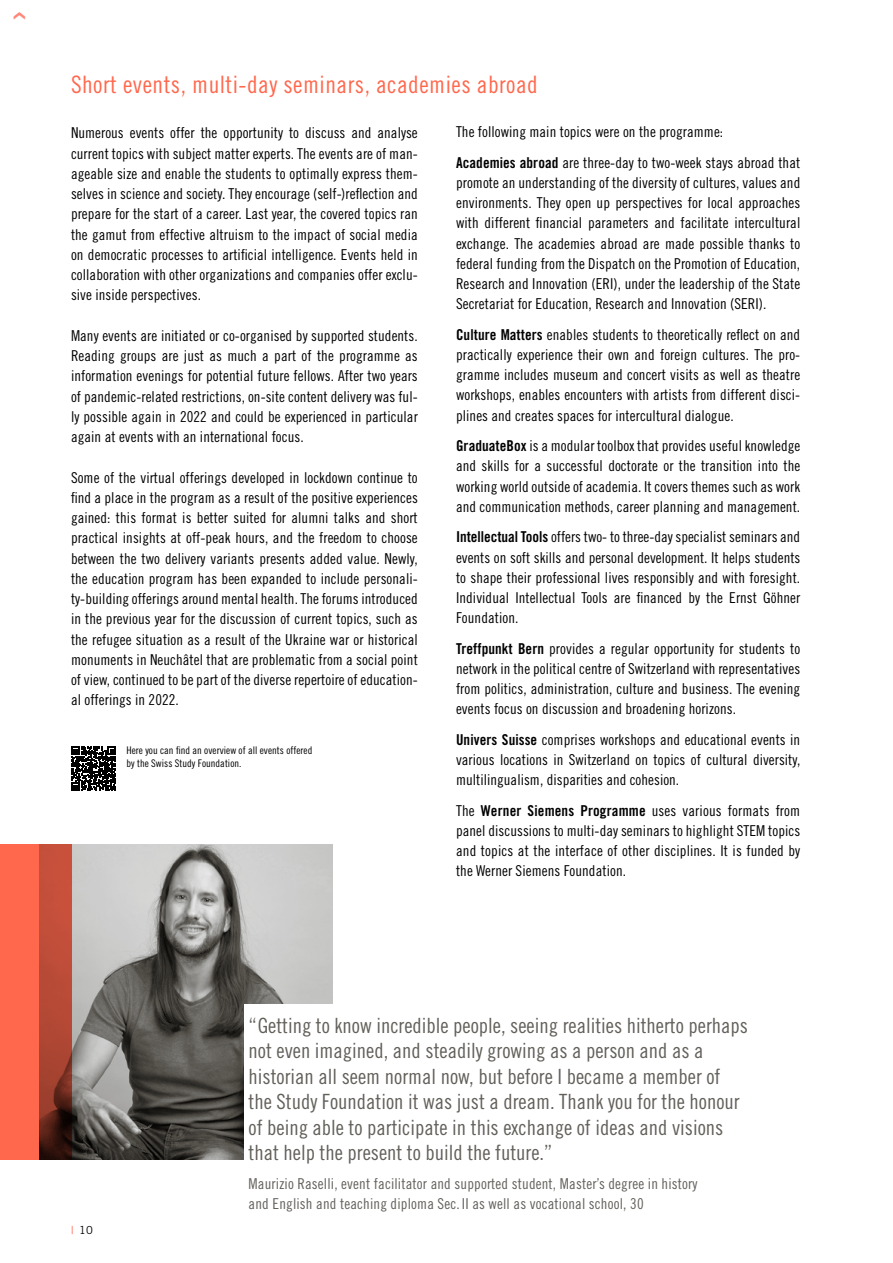
<style>
.page{position:relative;width:893px;height:1263px;background:#fff}
.page>*{position:absolute;margin:0;border:0;box-sizing:border-box;transform-origin:0 0}
.UKT{font:24px "Trade Gothic Cond Eighteen";letter-spacing:.02em;color:#ff684d}
.zitat{font:21px/25.5px "Trade Gothic LT Pro Cn 18";color:#63605b}
.body_EN{font:15px/20.2px "Trade Gothic Cond Eighteen";letter-spacing:.005em;color:#000;text-align:justify}
.zitatsteller{font:15px/20.2px "Trade Gothic Cond Eighteen";letter-spacing:.01em;color:#63605b}
.t1{font:11.1px "Trade Gothic";color:#000}
.body_EN-2{font:10.5px/13.5px "Trade Gothic Cond Eighteen";letter-spacing:.005em;color:#000}
.s1{font-family:"Trade Gothic Bold Cond Twenty"}
.s2{font-family:"Trade Gothic Cond Eighteen";color:#ff684d}
</style>
<div class="page">
<svg style="left:71px;top:746px;width:45px;height:45px"></svg>
<img style="left:71px;top:844px;width:262px;height:316px">
<svg style="left:0;top:844px;width:71px;height:316px;background:#d4563f"></svg>
<div style="left:244px;top:1005px;width:525px;height:256px;background:#fff"></div>
<p class="UKT" style="left:71px;top:70px;width:468px">Short events, multi-day seminars, academies abroad</p>
<p class="body_EN" style="left:71px;top:123px;width:348px">Numerous events offer the opportunity to discuss and analyse current topics with subject matter experts. The events are of man&shy;ageable size and enable the students to optimally express them&shy;selves in science and society. They encourage (self-)reflection and prepare for the start of a career. Last year, the covered topics ran the gamut from effective altruism to the impact of social media on democratic processes to artificial intelligence. Events held in collaboration with other organizations and companies offer exclu&shy;sive inside perspectives.</p>
<p class="body_EN" style="left:71px;top:325px;width:348px">Many events are initiated or co-organised by supported students.<br>Reading groups are just as much a part of the programme as information evenings for potential future fellows. After two years of pandemic-related restrictions, on-site content delivery was ful&shy;ly possible again in 2022 and could be experienced in particular again at events with an international focus.</p>
<p class="body_EN" style="left:71px;top:467px;width:348px">Some of the virtual offerings developed in lockdown continue to find a place in the program as a result of the positive experiences gained: this format is better suited for alumni talks and short practical insights at off-peak hours, and the freedom to choose between the two delivery variants presents added value. Newly, the education program has been expanded to include personali&shy;ty-building offerings around mental health. The forums introduced in the previous year for the discussion of current topics, such as the refugee situation as a result of the Ukraine war or historical monuments in Neuchâtel that are problematic from a social point of view, continued to be part of the diverse repertoire of education&shy;al offerings in 2022.</p>
<p class="body_EN-2" style="left:126px;top:743px;width:187px">Here you can find an overview of all events offered by the Swiss Study Foundation.</p>
<p class="body_EN" style="left:456px;top:122px;width:269px">The following main topics were on the programme:</p>
<p class="body_EN" style="left:456px;top:152px;width:346px"><span class="s1">Academies abroad</span> are three-day to two-week stays abroad that promote an understanding of the diversity of cultures, values and environments. They open up perspectives for local approaches with different financial parameters and facilitate intercultural exchange. The academies abroad are made possible thanks to federal funding from the Dispatch on the Promotion of Education, Research and Innovation (ERI), under the leadership of the State Secretariat for Education, Research and Innovation (SERI).</p>
<p class="body_EN" style="left:456px;top:324px;width:346px"><span class="s1">Culture Matters</span> enables students to theoretically reflect on and practically experience their own and foreign cultures. The pro&shy;gramme includes museum and concert visits as well as theatre workshops, enables encounters with artists from different disci&shy;plines and creates spaces for intercultural dialogue.</p>
<p class="body_EN" style="left:456px;top:435px;width:346px"><span class="s1">GraduateBox</span> is a modular toolbox that provides useful knowledge and skills for a successful doctorate or the transition into the working world outside of academia. It covers themes such as work and communication methods, career planning and management.</p>
<p class="body_EN" style="left:456px;top:527px;width:346px"><span class="s1">Intellectual Tools</span> offers two- to three-day specialist seminars and events on soft skills and personal development. It helps students to shape their professional lives responsibly and with foresight.<br>Individual Intellectual Tools are financed by the Ernst Göhner Foundation.</p>
<p class="body_EN" style="left:456px;top:638px;width:346px"><span class="s1">Treffpunkt Bern</span> provides a regular opportunity for students to network in the political centre of Switzerland with representatives from politics, administration, culture and business. The evening events focus on discussion and broadening horizons.</p>
<p class="body_EN" style="left:456px;top:729px;width:346px"><span class="s1">Univers Suisse</span> comprises workshops and educational events in various locations in Switzerland on topics of cultural diversity, multilingualism, disparities and cohesion.</p>
<p class="body_EN" style="left:456px;top:800px;width:346px">The <span class="s1">Werner Siemens Programme</span> uses various formats from panel discussions to multi-day seminars to highlight STEM topics and topics at the interface of other disciplines. It is funded by the Werner Siemens Foundation.</p>
<p class="t1" style="left:71px;top:1224px;width:23px"><span class="s2">|</span> 10</p>
<p class="zitat" style="left:249px;top:1012px;width:501px">“Getting to know incredible people, seeing realities hitherto perhaps not even imagined, and steadily growing as a person and as a historian all seem normal now, but before I became a member of the Study Foundation it was just a dream. Thank you for the honour of being able to participate in this exchange of ideas and visions that help the present to build the future.”</p>
<p class="zitatsteller" style="left:249px;top:1173px;width:450px">Maurizio Raselli, event facilitator and supported student, Master’s degree in history and English and teaching diploma Sec. II as well as vocational school, 30</p>
</div>
